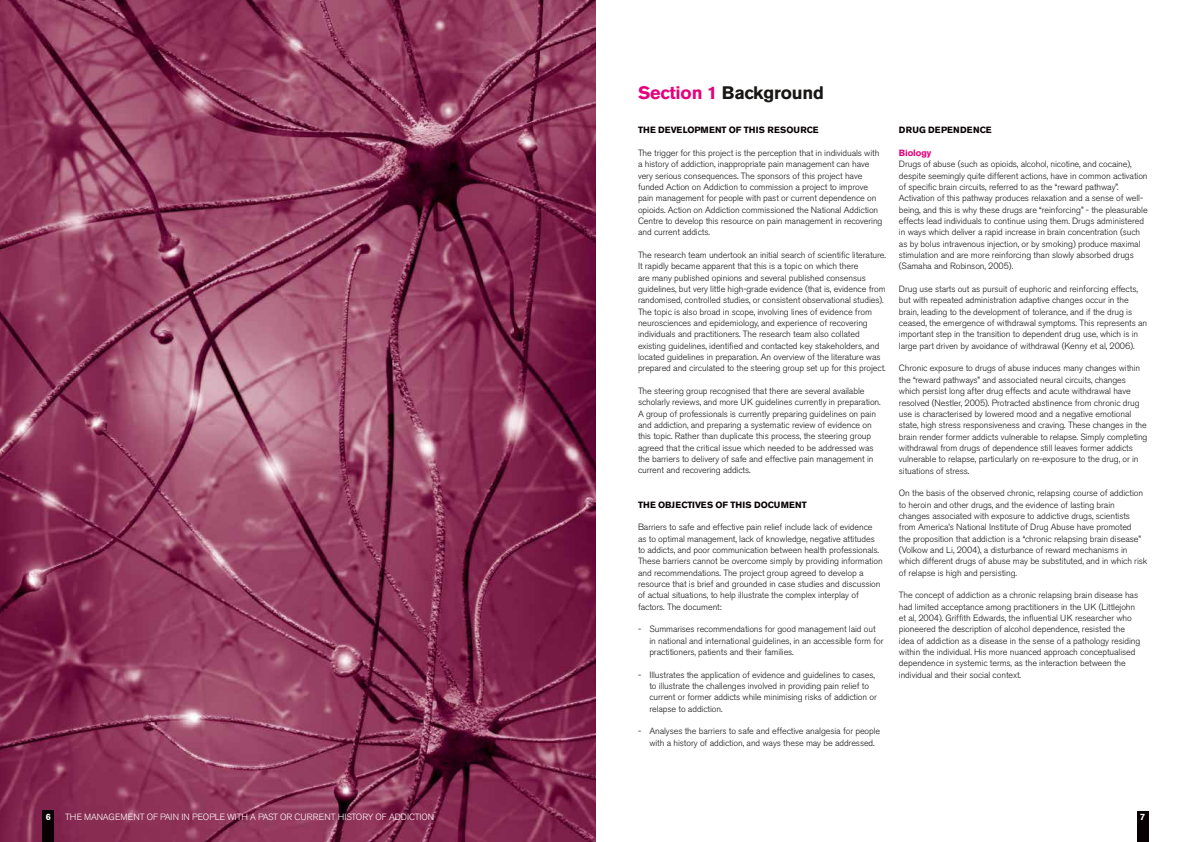
<style>
.page{position:relative;width:1191px;height:842px;background:#fff}
.page>*{position:absolute;margin:0;border:0;box-sizing:border-box;transform-origin:0 0}
.t1{font:700 18px "Akzidenz Grotesk BE";letter-spacing:-.01em;color:#181716}
.t2{font:300 9px/11.3px "Akzidenz Grotesk BE";letter-spacing:-.01em;color:#181716}
.t3{font:300 9px "Akzidenz Grotesk BE";color:#fff}
.t4{font:700 9px "Akzidenz Grotesk BE";letter-spacing:.02em;color:#090003}
.t5{font:700 9px "Akzidenz Grotesk BE";letter-spacing:-.01em;color:#090003}
.t6{font:700 9px "Akzidenz Grotesk BE";color:#e5007c}
.t7{font:700 9px "Akzidenz Grotesk BE";color:#fff}
.s1{color:#e5007c}
</style>
<div class="page">
<div style="left:1137px;top:811px;width:11px;height:31px;background:#090003"></div>
<img style="left:0;top:0;width:595px;height:842px">
<div style="left:43px;top:811px;width:11px;height:31px;background:#090003"></div>
<h1 class="t1" style="left:638px;top:83px;width:187px"><span class="s1">SECTION 1</span> BACKGROUND</h1>
<p class="t5" style="left:638px;top:125px;width:137px">THE DEVELOPMENT OF THIS RES</p>
<p class="t4" style="left:786px;top:125px;width:21px">OURCE</p>
<p class="t2" style="left:638px;top:147px;width:246px">The trigger for this project is the perception that in individuals with a history of addiction, inappropriate pain management can have very serious consequences. The sponsors of this project have funded Action on Addiction to commission a project to improve pain management for people with past or current dependence on opioids. Action on Addiction commissioned the National Addiction Centre to develop this resource on pain management in recovering and current addicts.</p>
<p class="t2" style="left:638px;top:249px;width:249px">The research team undertook an initial search of scientific literature.<br>It rapidly became apparent that this is a topic on which there<br>are many published opinions and several published consensus guidelines, but very little high-grade evidence (that is, evidence from randomised, controlled studies, or consistent observational studies).<br>The topic is also broad in scope, involving lines of evidence from neurosciences and epidemiology, and experience of recovering individuals and practitioners. The research team also collated existing guidelines, identified and contacted key stakeholders, and located guidelines in preparation. An overview of the literature was prepared and circulated to the steering group set up for this project.</p>
<p class="t2" style="left:638px;top:385px;width:244px">The steering group recognised that there are several available scholarly reviews, and more U K guidelines currently in preparation.<br>A group of professionals is currently preparing guidelines on pain and addiction, and preparing a systematic review of evidence on this topic. Rather than duplicate this process, the steering group agreed that the critical issue which needed to be addressed was the barriers to delivery of safe and effective pain management in current and recovering addicts.</p>
<p class="t4" style="left:638px;top:499px;width:44px">THE OBJECT</p>
<p class="t4" style="left:692px;top:499px;width:114px">IVES OF THIS DOCUMENT</p>
<p class="t2" style="left:638px;top:522px;width:246px">Barriers to safe and effective pain relief include lack of evidence as to optimal management, lack of knowledge, negative attitudes to addicts, and poor communication between health professionals.<br>These barriers cannot be overcome simply by providing information and recommendations. The project group agreed to develop a resource that is brief and grounded in case studies and discussion of actual situations, to help illustrate the complex interplay of factors. The document:</p>
<p class="t2" style="left:649px;top:624px;width:236px;text-indent:-11px">- Summarises recommendations for good management laid out in national and international guidelines, in an accessible form for practitioners, patients and their families.</p>
<p class="t2" style="left:649px;top:669px;width:229px;text-indent:-11px">- I llustrates the application of evidence and guidelines to cases, to illustrate the challenges involved in providing pain relief to current or former addicts while minimising risks of addiction or relapse to addiction.</p>
<p class="t2" style="left:649px;top:726px;width:232px;text-indent:-11px">- Analyses the barriers to safe and effective analgesia for people with a history of addiction, and ways these may be addressed.</p>
<p class="t4" style="left:899px;top:125px;width:88px">DRUG DEPENDENCE</p>
<p class="t6" style="left:899px;top:148px;width:34px">BIOLOGY</p>
<p class="t2" style="left:899px;top:159px;width:250px">Drugs of abuse (such as opioids, alcohol, nicotine, and cocaine), despite seemingly quite different actions, have in common activation of specific brain circuits, referred to as the “reward pathway”.<br>Activation of this pathway produces relaxation and a sense of well&shy;being, and this is why these drugs are “reinforcing” - the pleasurable effects lead individuals to continue using them. Drugs administered in ways which deliver a rapid increase in brain concentration (such as by bolus intravenous injection, or by smoking) produce maximal stimulation and are more reinforcing than slowly absorbed drugs (Samaha and Robinson, 2005).</p>
<p class="t2" style="left:899px;top:283px;width:250px">Drug use starts out as pursuit of euphoric and reinforcing effects, but with repeated administration adaptive changes occur in the brain, leading to the development of tolerance, and if the drug is ceased, the emergence of withdrawal symptoms. This represents an important step in the transition to dependent drug use, which is in large part driven by avoidance of withdrawal (Kenny et al, 2006).</p>
<p class="t2" style="left:899px;top:363px;width:250px">Chronic exposure to drugs of abuse induces many changes within the “reward pathways” and associated neural circuits, changes which persist long after drug effects and acute withdrawal have resolved (N estler, 2005). Protracted abstinence from chronic drug use is characterised by lowered mood and a negative emotional state, high stress responsiveness and craving. These changes in the brain render former addicts vulnerable to relapse. Simply completing withdrawal from drugs of dependence still leaves former addicts vulnerable to relapse, particularly on re-exposure to the drug, or in situations of stress.</p>
<p class="t2" style="left:899px;top:488px;width:250px">On the basis of the observed chronic, relapsing course of addiction to heroin and other drugs, and the evidence of lasting brain changes associated with exposure to addictive drugs, scientists from America’s N ational I nstitute of Drug Abuse have promoted<br>the proposition that addiction is a “chronic relapsing brain disease” (Volkow and Li, 2004), a disturbance of reward mechanisms in which different drugs of abuse may be substituted, and in which risk of relapse is high and persisting.</p>
<p class="t2" style="left:899px;top:590px;width:243px">The concept of addiction as a chronic relapsing brain disease has had limited acceptance among practitioners in the U K (Littlejohn et al, 2004). Griffith Edwards, the influential U K researcher who pioneered the description of alcohol dependence, resisted the idea of addiction as a disease in the sense of a pathology residing within the individual. H is more nuanced approach conceptualised dependence in systemic terms, as the interaction between the individual and their social context.</p>
<p class="t7" style="left:46px;top:812px;width:7px">6</p>
<p class="t3" style="left:65px;top:812px;width:370px">The management of pain in people with a past or current history of addiction</p>
<p class="t7" style="left:1140px;top:812px;width:7px">7</p>
</div>
